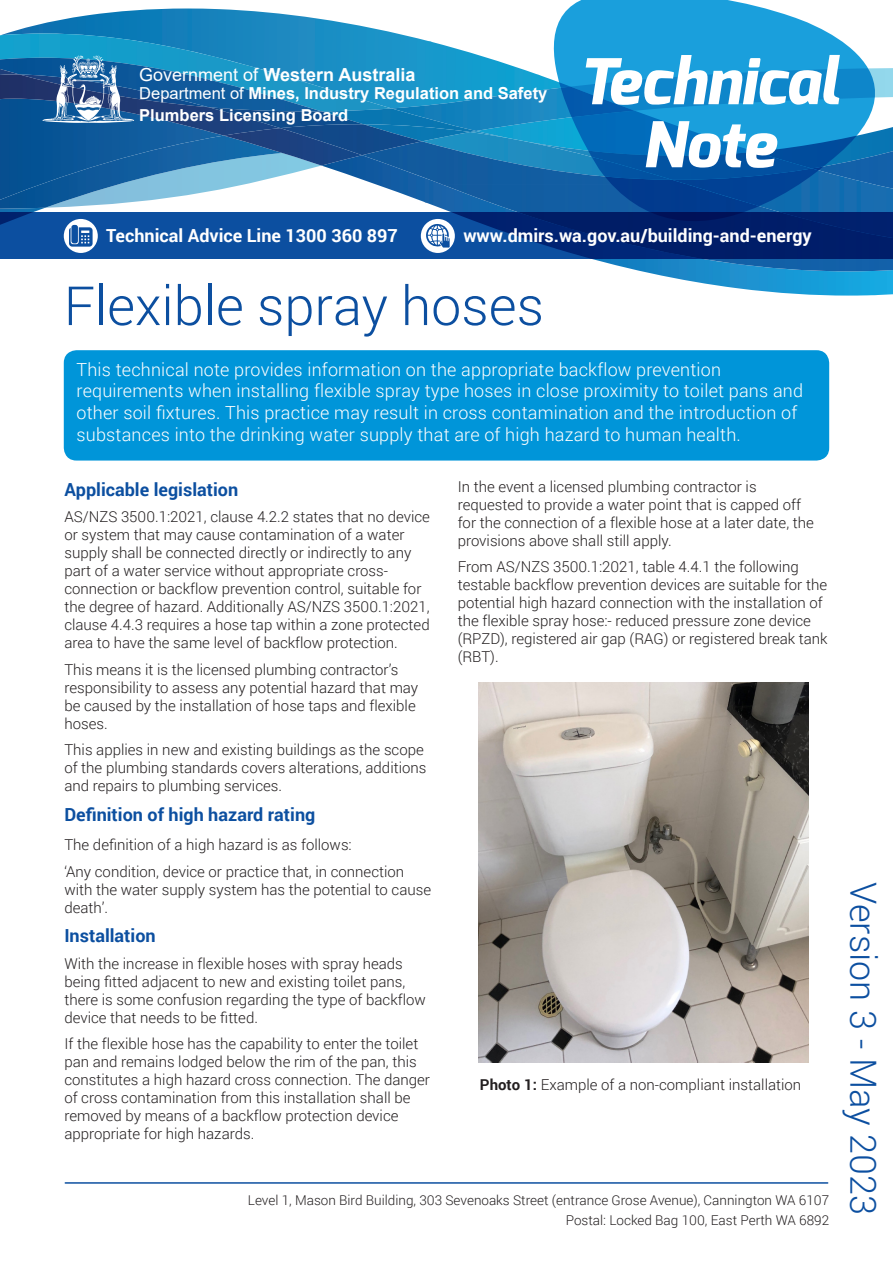
<style>
.page{position:relative;width:893px;height:1263px;background:#fff}
.page>*{position:absolute;margin:0;border:0;box-sizing:border-box;transform-origin:0 0}
.Body_Text_10pt{font:italic 800 63px/63px "Exo";color:#fff;text-align:center}
.H1_-_Main_Heading{font:300 54px "Roboto";color:#0c4fa0}
.t1{font:300 36px "Roboto";color:#0c4fa0}
.Inro_paragraph_12_14{font:300 18px/21.6px "Roboto";letter-spacing:.01em;color:#fff}
.Body_Text_10pt-2{font:700 18px "Roboto";color:#fff}
.H3_-_Sub_Heading_12{font:700 18px "Roboto";color:#0c4fa0}
.t2{font:700 18px "Arial";color:#fff}
.Body_Text_10pt-3{font:700 18px "Roboto";color:#0c4fa0}
.t3{font:700 16.5px "Arial";color:#fff}
.Body_Text_10pt-4{font:300 15px/18px "Roboto";color:#231f20}
.Body_Text_10pt-5{font:300 13.5px "Roboto";color:#231f20}
.s1{font-weight:400}
.s2{font-weight:700}
</style>
<div class="page">
<hr style="left:65px;top:1182px;width:763px;height:2px;background:#0c4fa0">
<img style="left:323px;top:166px;width:118px;height:36px">
<img style="left:640px;top:271px;width:253px;height:25px">
<img style="left:362px;top:141px;width:190px;height:44px">
<img style="left:441px;top:184px;width:111px;height:29px">
<img style="left:592px;top:259px;width:301px;height:12px">
<img style="left:876px;top:146px;width:17px;height:22px">
<img style="left:470px;top:131px;width:82px;height:49px">
<img style="left:876px;top:168px;width:17px;height:45px">
<img style="left:224px;top:166px;width:96px;height:23px">
<img style="left:422px;top:132px;width:48px;height:9px">
<img style="left:224px;top:136px;width:138px;height:30px">
<img style="left:280px;top:128px;width:142px;height:27px">
<img style="left:0;top:136px;width:224px;height:73px">
<img style="left:476px;top:125px;width:76px;height:6px">
<img style="left:321px;top:125px;width:155px;height:7px">
<img style="left:0;top:128px;width:280px;height:8px">
<img style="left:0;top:62px;width:363px;height:66px">
<svg style="left:0;top:213px;width:893px;height:46px;background:#073c8b"></svg>
<div style="left:64px;top:219px;width:34px;height:34px;background:#fff;border-radius:50%"></div>
<svg style="left:69px;top:225px;width:24px;height:22px"></svg>
<div style="left:421px;top:219px;width:34px;height:34px;background:#fff;border-radius:50%"></div>
<svg style="left:425px;top:223px;width:25px;height:25px"></svg>
<svg style="left:552px;top:0;width:324px;height:223px;background:#1466ab"></svg>
<svg style="left:1px;top:9px;width:892px;height:116px;background:#3b99cb"></svg>
<div style="left:64px;top:350px;width:765px;height:111px;background:#0095d9;border-radius:13px"></div>
<img style="left:479px;top:682px;width:330px;height:381px">
<p class="t2" style="left:139px;top:62px;width:278px"><span class="s1">Government of</span> Western Australia</p>
<p class="t3" style="left:139px;top:82px;width:410px"><span class="s1">Department of</span> Mines, Industry Regulation and Safety</p>
<p class="t3" style="left:139px;top:104px;width:211px">Plumbers Licensing Board</p>
<p class="Body_Text_10pt" style="left:578px;top:51px;width:262px">Technical<br>Note</p>
<p class="Body_Text_10pt-2" style="left:106px;top:223px;width:293px">Technical Advice Line 1300 360 897</p>
<p class="Body_Text_10pt-2" style="left:463px;top:223px;width:350px">www.dmirs.wa.gov.au/building-and-energy</p>
<h1 class="H1_-_Main_Heading" style="left:64px;top:268px;width:482px">Flexible spray hoses</h1>
<p class="Inro_paragraph_12_14" style="left:77px;top:358px;width:728px">This technical note provides information on the appropriate backflow prevention requirements when installing flexible spray type hoses in close proximity to toilet pans and other soil fixtures. This practice may result in cross contamination and the introduction of substances into the drinking water supply that are of high hazard to human health.</p>
<h3 class="H3_-_Sub_Heading_12" style="left:64px;top:477px;width:175px">Applicable legislation</h3>
<p class="Body_Text_10pt-4" style="left:64px;top:507px;width:367px">AS/NZS 3500.1:2021, clause 4.2.2 states that no device or system that may cause contamination of a water supply shall be connected directly or indirectly to any part of a water service without appropriate cross&shy;connection or backflow prevention control, suitable for the degree of hazard. Additionally AS/NZS 3500.1:2021, clause 4.4.3 requires a hose tap within a zone protected area to have the same level of backflow protection.</p>
<p class="Body_Text_10pt-4" style="left:64px;top:660px;width:355px">This means it is the licensed plumbing contractor’s responsibility to assess any potential hazard that may be caused by the installation of hose taps and flexible hoses.</p>
<p class="Body_Text_10pt-4" style="left:64px;top:740px;width:364px">This applies in new and existing buildings as the scope of the plumbing standards covers alterations, additions and repairs to plumbing services.</p>
<p class="Body_Text_10pt-3" style="left:64px;top:802px;width:252px">Definition of high hazard rating</p>
<p class="Body_Text_10pt-4" style="left:64px;top:835px;width:289px">The definition of a high hazard is as follows:</p>
<p class="Body_Text_10pt-4" style="left:64px;top:862px;width:368px">‘Any condition, device or practice that, in connection with the water supply system has the potential to cause death’.</p>
<h3 class="H3_-_Sub_Heading_12" style="left:64px;top:923px;width:93px">Installation</h3>
<p class="Body_Text_10pt-4" style="left:64px;top:954px;width:363px">With the increase in flexible hoses with spray heads being fitted adjacent to new and existing toilet pans, there is some confusion regarding the type of backflow device that needs to be fitted.</p>
<p class="Body_Text_10pt-4" style="left:64px;top:1034px;width:367px">If the flexible hose has the capability to enter the toilet pan and remains lodged below the rim of the pan, this constitutes a high hazard cross connection. The danger of cross contamination from this installation shall be removed by means of a backflow protection device appropriate for high hazards.</p>
<p class="Body_Text_10pt-4" style="left:458px;top:477px;width:358px">In the event a licensed plumbing contractor is requested to provide a water point that is capped off for the connection of a flexible hose at a later date, the provisions above shall still apply.</p>
<p class="Body_Text_10pt-4" style="left:458px;top:557px;width:371px">From AS/NZS 3500.1:2021, table 4.4.1 the following testable backflow prevention devices are suitable for the potential high hazard connection with the installation of the flexible spray hose:- reduced pressure zone device (RPZD), registered air gap (RAG) or registered break tank (RBT).</p>
<p class="Body_Text_10pt-4" style="left:480px;top:1075px;width:323px"><span class="s2">Photo 1:</span> Example of a non-compliant installation</p>
<p class="Body_Text_10pt-5" style="left:248px;top:1191px;width:583px">Level 1, Mason Bird Building, 303 Sevenoaks Street (entrance Grose Avenue), Cannington WA 6107</p>
<p class="Body_Text_10pt-5" style="left:566px;top:1210px;width:265px">Postal: Locked Bag 100, East Perth WA 6892</p>
<p class="t1" style="left:888px;top:882px;width:334px;rotate:90deg">Version 3 - May 2023</p>
</div>
